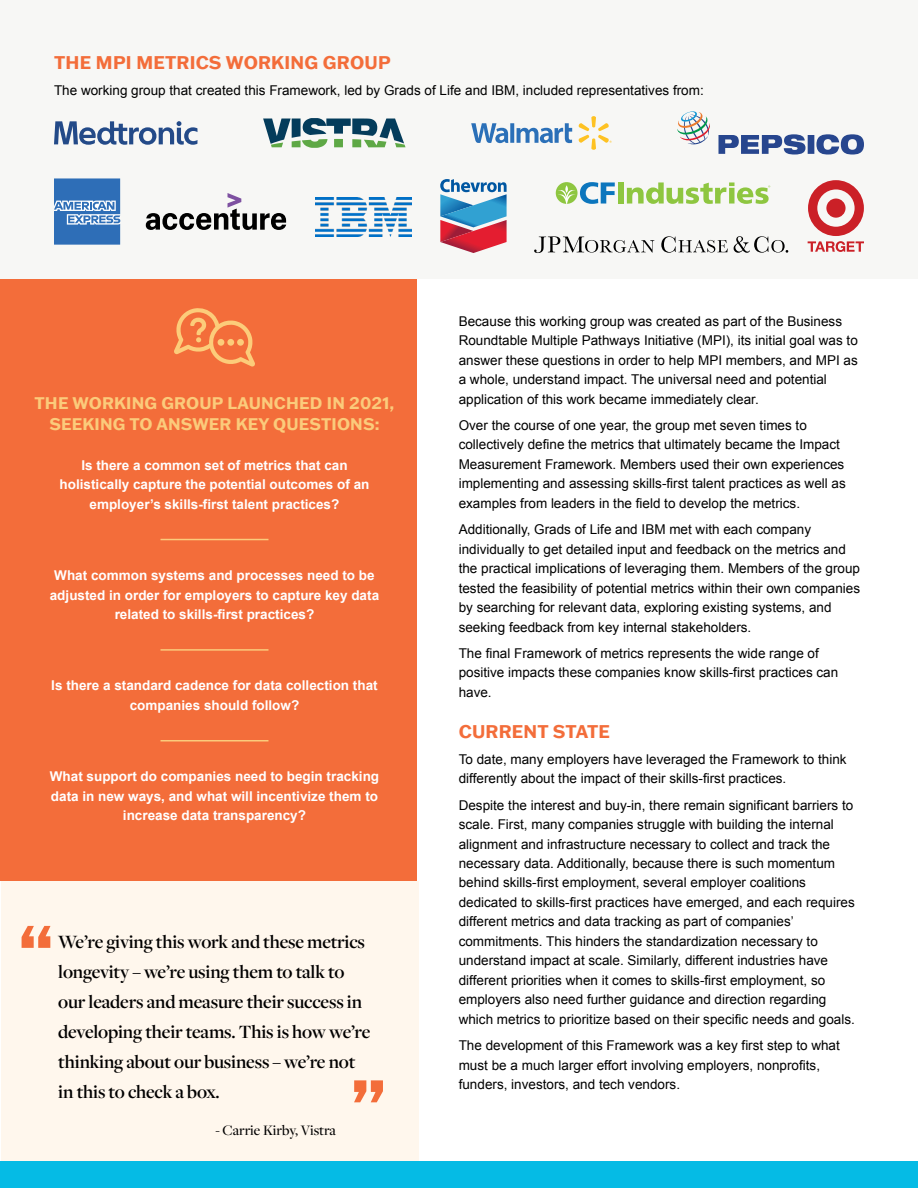
<style>
.page{position:relative;width:918px;height:1188px;background:#fff}
.page>*{position:absolute;margin:0;border:0;box-sizing:border-box;transform-origin:0 0}
.t1{font:700 72.15px "Franklin Gothic ATF";color:#f36d3a}
.t2{font:600 19.5px/30px "Freight Disp Pro";letter-spacing:-.01em;color:#000}
.t3{font:700 18px "Franklin Gothic ATF";letter-spacing:.01em;color:#f36d3a}
.t4{font:700 16.5px/21px "Franklin Gothic ATF";letter-spacing:.01em;color:#fbcb7b;text-align:center}
.t5{font:500 15px "Freight Disp Pro";color:#000}
.t6{font:13.5px/19.5px "Arial";color:#000}
.t7{font:700 13.5px/19.5px "Arial";color:#fff;text-align:center}
</style>
<div class="page">
<div style="left:0;top:279px;width:417px;height:602px;background:#f36d3a"></div>
<div style="left:1px;top:881px;width:417px;height:307px;background:#fff7ed"></div>
<div style="left:0;top:0;width:918px;height:279px;background:#f7f7f5"></div>
<svg style="left:677px;top:111px;width:187px;height:44px"></svg>
<svg style="left:471px;top:123px;width:101px;height:21px"></svg>
<svg style="left:578px;top:116px;width:34px;height:34px"></svg>
<svg style="left:556px;top:182px;width:59px;height:22px"></svg>
<div style="left:618px;top:182px;width:6px;height:22px;background:#8ec640"></div>
<svg style="left:627px;top:182px;width:143px;height:22px"></svg>
<svg style="left:263px;top:118px;width:143px;height:30px"></svg>
<svg style="left:54px;top:121px;width:143px;height:24px"></svg>
<svg style="left:54px;top:178px;width:66px;height:67px;background:#4d83c1"></svg>
<svg style="left:534px;top:236px;width:120px;height:17px"></svg>
<svg style="left:661px;top:236px;width:67px;height:17px"></svg>
<svg style="left:734px;top:236px;width:54px;height:17px"></svg>
<svg style="left:146px;top:193px;width:140px;height:37px"></svg>
<svg style="left:440px;top:179px;width:67px;height:74px"></svg>
<svg style="left:808px;top:180px;width:56px;height:72px"></svg>
<hr style="left:160px;top:740px;width:108px;height:2px;background:#fbcb7b">
<hr style="left:160px;top:649px;width:108px;height:2px;background:#fbcb7b">
<hr style="left:160px;top:539px;width:108px;height:1px;background:#fbcb7b">
<svg style="left:174px;top:308px;width:81px;height:59px"></svg>
<div style="left:218px;top:339px;width:6px;height:7px;background:#fccc7a;border-radius:50%"></div>
<div style="left:227px;top:339px;width:7px;height:7px;background:#fccc7a;border-radius:50%"></div>
<div style="left:237px;top:339px;width:7px;height:7px;background:#fccc7a;border-radius:50%"></div>
<div style="left:0;top:1161px;width:918px;height:27px;background:#05bbe5"></div>
<img style="left:315px;top:198px;width:97px;height:38px">
<h3 class="t3" style="left:54px;top:50px;width:338px">THE MPI METRICS WORKING GROUP</h3>
<p class="t6" style="left:54px;top:80px;width:651px">The working group that created this Framework, led by Grads of Life and IBM, included representatives from:</p>
<p class="t4" style="left:34px;top:392px;width:362px">THE WORKING GROUP LAUNCHED IN 2021,<br>SEEKING TO ANSWER KEY QUESTIONS:</p>
<p class="t7" style="left:60px;top:456px;width:311px">Is there a common set of metrics that can holistically capture the potential outcomes of an employer’s skills-first talent practices?</p>
<p class="t7" style="left:50px;top:566px;width:331px">What common systems and processes need to be adjusted in order for employers to capture key data related to skills-first practices?</p>
<p class="t7" style="left:51px;top:676px;width:328px">Is there a standard cadence for data collection that companies should follow?</p>
<p class="t7" style="left:50px;top:767px;width:331px">What support do companies need to begin tracking data in new ways, and what will incentivize them to increase data transparency?</p>
<h1 class="t1" style="left:18px;top:903px;width:38px">“</h1>
<h2 class="t2" style="left:58px;top:926px;width:314px">We’re giving this work and these metrics longevity – we’re using them to talk to our leaders and measure their success in developing their teams. This is how we’re thinking about our business – we’re not in this to check a box.</h2>
<p class="t5" style="left:215px;top:1120px;width:122px">- Carrie Kirby, Vistra</p>
<h1 class="t1" style="left:350px;top:1058px;width:38px">”</h1>
<p class="t6" style="left:459px;top:311px;width:401px">Because this working group was created as part of the Business Roundtable Multiple Pathways Initiative (MPI), its initial goal was to answer these questions in order to help MPI members, and MPI as a whole, understand impact. The universal need and potential application of this work became immediately clear.</p>
<p class="t6" style="left:459px;top:416px;width:389px">Over the course of one year, the group met seven times to collectively define the metrics that ultimately became the Impact Measurement Framework. Members used their own experiences implementing and assessing skills-first talent practices as well as examples from leaders in the field to develop the metrics.</p>
<p class="t6" style="left:459px;top:520px;width:403px">Additionally, Grads of Life and IBM met with each company individually to get detailed input and feedback on the metrics and the practical implications of leveraging them. Members of the group tested the feasibility of potential metrics within their own companies by searching for relevant data, exploring existing systems, and seeking feedback from key internal stakeholders.</p>
<p class="t6" style="left:459px;top:644px;width:381px">The final Framework of metrics represents the wide range of positive impacts these companies know skills-first practices can have.</p>
<h3 class="t3" style="left:459px;top:719px;width:153px">CURRENT STATE</h3>
<p class="t6" style="left:459px;top:749px;width:389px">To date, many employers have leveraged the Framework to think differently about the impact of their skills-first practices.</p>
<p class="t6" style="left:459px;top:795px;width:398px">Despite the interest and buy-in, there remain significant barriers to scale. First, many companies struggle with building the internal alignment and infrastructure necessary to collect and track the necessary data. Additionally, because there is such momentum behind skills-first employment, several employer coalitions dedicated to skills-first practices have emerged, and each requires different metrics and data tracking as part of companies’ commitments. This hinders the standardization necessary to understand impact at scale. Similarly, different industries have different priorities when it comes to skills-first employment, so employers also need further guidance and direction regarding which metrics to prioritize based on their specific needs and goals.</p>
<p class="t6" style="left:459px;top:1036px;width:383px">The development of this Framework was a key first step to what must be a much larger effort involving employers, nonprofits, funders, investors, and tech vendors.</p>
</div>
